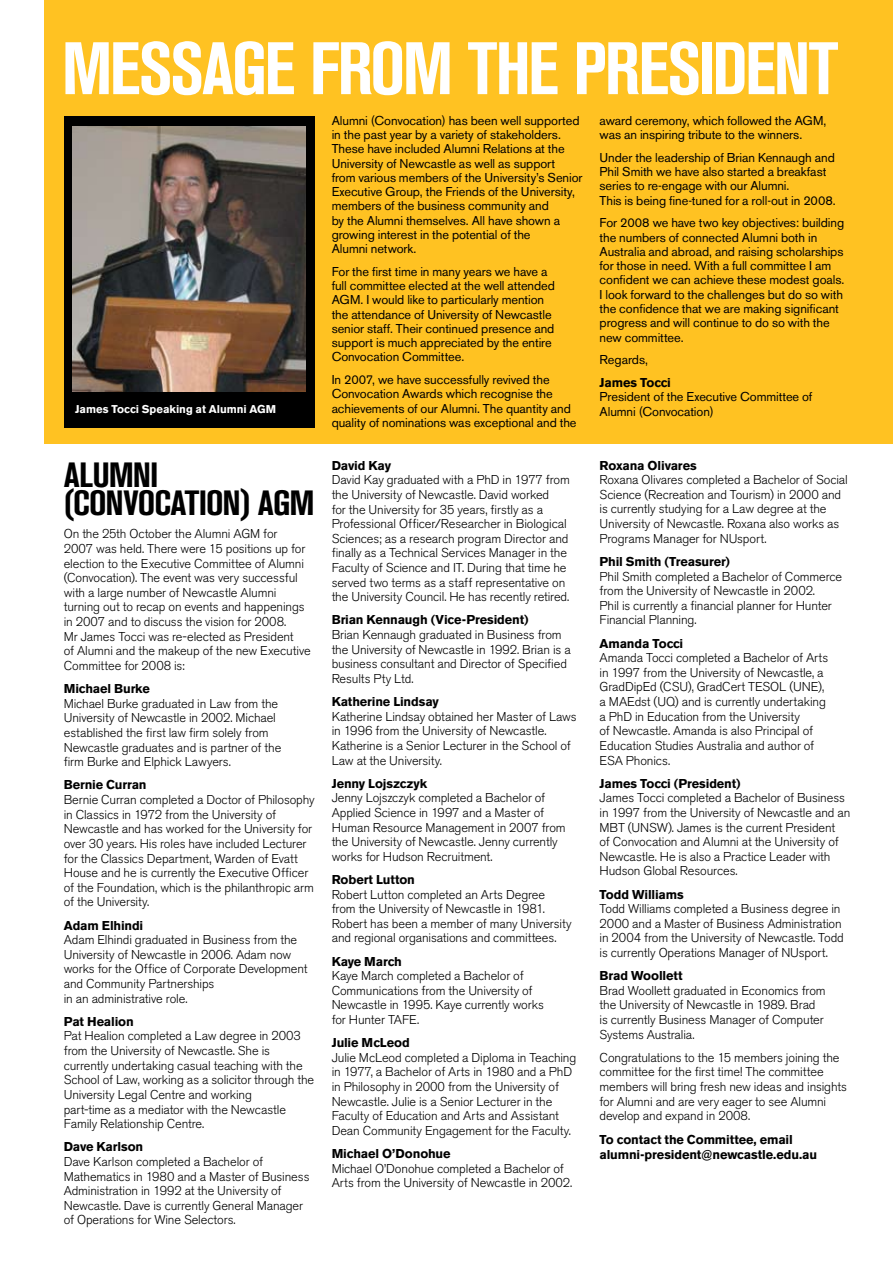
<style>
.page{position:relative;width:893px;height:1263px;background:#fff}
.page>*{position:absolute;margin:0;border:0;box-sizing:border-box;transform-origin:0 0}
.t1{font:700 73.5px "Akzidenz Grot Con BQ";letter-spacing:-.03em;color:#fff}
.t2{font:700 34.8px/28.5px "Akzidenz Grot Con BQ";letter-spacing:-.025em;color:#000;scale:1.05 1}
.t3{font:300 12.75px/14.5px "Akzidenz Grotesk BQ";letter-spacing:-.01em;color:#000}
.t4{font:12.75px/14.2px "Akzidenz Grotesk BQ";letter-spacing:-.005em;color:#000}
.t5{font:700 12.75px/15px "Akzidenz Grotesk BQ";letter-spacing:-.01em;color:#000}
.t6{font:700 11.25px "Akzidenz Grotesk BQ";color:#fff}
</style>
<div class="page">
<div style="left:45px;top:0;width:848px;height:443px;background:#ffc222"></div>
<div style="left:64px;top:116px;width:251px;height:311px;background:#000"></div>
<img style="left:72px;top:126px;width:233px;height:265px">
<h1 class="t1" style="left:62px;top:27px;width:778px">MESSAGE FROM THE PRESIDENT</h1>
<p class="t4" style="left:332px;top:113px;width:252px">Alumni (Convocation) has been well supported in the past year by a variety of stakeholders.<br>These have included Alumni Relations at the University of Newcastle as well as support<br>from various members of the University’s Senior Executive Group, the Friends of the University, members of the business community and<br>by the Alumni themselves. All have shown a growing interest in the potential of the<br>Alumni network.</p>
<p class="t4" style="left:332px;top:264px;width:225px">For the first time in many years we have a full committee elected at the well attended AGM. I would like to particularly mention the attendance of University of Newcastle senior staff. Their continued presence and support is much appreciated by the entire Convocation Committee.</p>
<p class="t4" style="left:332px;top:373px;width:246px">In 2007, we have successfully revived the Convocation Awards which recognise the achievements of our Alumni. The quantity and quality of nominations was exceptional and the</p>
<p class="t4" style="left:600px;top:113px;width:228px">award ceremony, which followed the AGM, was an inspiring tribute to the winners.</p>
<p class="t4" style="left:600px;top:150px;width:238px">Under the leadership of Brian Kennaugh and Phil Smith we have also started a breakfast series to re-engage with our Alumni.<br>This is being fine-tuned for a roll-out in 2008.</p>
<p class="t4" style="left:600px;top:216px;width:246px">For 2008 we have two key objectives: building the numbers of connected Alumni both in Australia and abroad, and raising scholarships for those in need. With a full committee I am confident we can achieve these modest goals.<br>I look forward to the challenges but do so with the confidence that we are making significant progress and will continue to do so with the new committee.</p>
<p class="t4" style="left:600px;top:353px;width:50px">Regards,</p>
<p class="t5" style="left:600px;top:375px;width:73px">James Tocci</p>
<p class="t4" style="left:600px;top:389px;width:214px;line-height:15px">President of the Executive Committee of<br>Alumni (Convocation)</p>
<p class="t6" style="left:75px;top:403px;width:203px">James Tocci Speaking at Alumni AGM</p>
<h2 class="t2" style="left:64px;top:461px;width:240px">ALUMNI (CONVOCATION) AGM</h2>
<p class="t3" style="left:64px;top:527px;width:248px">On the 25th October the Alumni AGM for<br>2007 was held. There were 15 positions up for election to the Executive Committee of Alumni (Convocation). The event was very successful with a large number of Newcastle Alumni turning out to recap on events and happenings in 2007 and to discuss the vision for 2008.<br>Mr James Tocci was re-elected as President<br>of Alumni and the makeup of the new Executive Committee for 2008 is:</p>
<p class="t5" style="left:64px;top:681px;width:88px">Michael Burke</p>
<p class="t3" style="left:64px;top:696px;width:219px">Michael Burke graduated in Law from the University of Newcastle in 2002. Michael established the first law firm solely from Newcastle graduates and is partner of the firm Burke and Elphick Lawyers.</p>
<p class="t5" style="left:64px;top:778px;width:84px">Bernie Curran</p>
<p class="t3" style="left:64px;top:793px;width:252px">Bernie Curran completed a Doctor of Philosophy in Classics in 1972 from the University of Newcastle and has worked for the University for over 30 years. His roles have included Lecturer for the Classics Department, Warden of Evatt House and he is currently the Executive Officer of the Foundation, which is the philanthropic arm of the University.</p>
<p class="t5" style="left:64px;top:918px;width:81px">Adam Elhindi</p>
<p class="t3" style="left:64px;top:933px;width:245px">Adam Elhindi graduated in Business from the University of Newcastle in 2006. Adam now works for the Office of Corporate Development and Community Partnerships<br>in an administrative role.</p>
<p class="t5" style="left:64px;top:1014px;width:71px">Pat Healion</p>
<p class="t3" style="left:64px;top:1029px;width:252px">Pat Healion completed a Law degree in 2003 from the University of Newcastle. She is currently undertaking casual teaching with the School of Law, working as a solicitor through the University Legal Centre and working<br>part-time as a mediator with the Newcastle Family Relationship Centre.</p>
<p class="t5" style="left:64px;top:1139px;width:81px">Dave Karlson</p>
<p class="t3" style="left:64px;top:1154px;width:247px">Dave Karlson completed a Bachelor of Mathematics in 1980 and a Master of Business Administration in 1992 at the University of Newcastle. Dave is currently General Manager of Operations for Wine Selectors.</p>
<p class="t5" style="left:332px;top:458px;width:61px">David Kay</p>
<p class="t3" style="left:332px;top:473px;width:240px">David Kay graduated with a PhD in 1977 from the University of Newcastle. David worked<br>for the University for 35 years, firstly as a Professional Officer/Researcher in Biological Sciences; as a research program Director and finally as a Technical Services Manager in the Faculty of Science and IT. During that time he served two terms as a staff representative on the University Council. He has recently retired.</p>
<p class="t5" style="left:332px;top:613px;width:198px">Brian Kennaugh (Vice-President)</p>
<p class="t3" style="left:332px;top:628px;width:240px">Brian Kennaugh graduated in Business from the University of Newcastle in 1992. Brian is a business consultant and Director of Specified Results Pty Ltd.</p>
<p class="t5" style="left:332px;top:694px;width:109px">Katherine Lindsay</p>
<p class="t3" style="left:332px;top:709px;width:247px">Katherine Lindsay obtained her Master of Laws in 1996 from the University of Newcastle.<br>Katherine is a Senior Lecturer in the School of Law at the University.</p>
<p class="t5" style="left:332px;top:776px;width:97px">Jenny Lojszczyk</p>
<p class="t3" style="left:332px;top:791px;width:236px">Jenny Lojszczyk completed a Bachelor of Applied Science in 1997 and a Master of Human Resource Management in 2007 from the University of Newcastle. Jenny currently works for Hudson Recruitment.</p>
<p class="t5" style="left:332px;top:872px;width:85px">Robert Lutton</p>
<p class="t3" style="left:332px;top:887px;width:241px">Robert Lutton completed an Arts Degree from the University of Newcastle in 1981.<br>Robert has been a member of many University and regional organisations and committees.</p>
<p class="t5" style="left:332px;top:954px;width:72px">Kaye March</p>
<p class="t3" style="left:332px;top:969px;width:214px">Kaye March completed a Bachelor of<br>Communications from the University of<br>Newcastle in 1995. Kaye currently works for Hunter TAFE.</p>
<p class="t5" style="left:332px;top:1035px;width:80px">Julie McLeod</p>
<p class="t3" style="left:332px;top:1050px;width:246px">Julie McLeod completed a Diploma in Teaching in 1977, a Bachelor of Arts in 1980 and a PhD in Philosophy in 2000 from the University of Newcastle. Julie is a Senior Lecturer in the Faculty of Education and Arts and Assistant Dean Community Engagement for the Faculty.</p>
<p class="t5" style="left:332px;top:1146px;width:120px">Michael O’Donohue</p>
<p class="t3" style="left:332px;top:1161px;width:242px">Michael O’Donohue completed a Bachelor of<br>Arts from the University of Newcastle in 2002.</p>
<p class="t5" style="left:600px;top:458px;width:99px">Roxana Olivares</p>
<p class="t3" style="left:600px;top:473px;width:250px">Roxana Olivares completed a Bachelor of Social Science (Recreation and Tourism) in 2000 and is currently studying for a Law degree at the University of Newcastle. Roxana also works as Programs Manager for NUsport.</p>
<p class="t5" style="left:600px;top:554px;width:132px">Phil Smith (Treasurer)</p>
<p class="t3" style="left:600px;top:569px;width:244px">Phil Smith completed a Bachelor of Commerce from the University of Newcastle in 2002.<br>Phil is currently a financial planner for Hunter Financial Planning.</p>
<p class="t5" style="left:600px;top:636px;width:85px">Amanda Tocci</p>
<p class="t3" style="left:600px;top:651px;width:230px">Amanda Tocci completed a Bachelor of Arts in 1997 from the University of Newcastle, a GradDipEd (CSU), GradCert TESOL (UNE), a MAEdst (UQ) and is currently undertaking a PhD in Education from the University<br>of Newcastle. Amanda is also Principal of Education Studies Australia and author of ESA Phonics.</p>
<p class="t5" style="left:600px;top:776px;width:142px">James Tocci (President)</p>
<p class="t3" style="left:600px;top:791px;width:252px">James Tocci completed a Bachelor of Business in 1997 from the University of Newcastle and an MBT (UNSW). James is the current President<br>of Convocation and Alumni at the University of Newcastle. He is also a Practice Leader with Hudson Global Resources.</p>
<p class="t5" style="left:600px;top:887px;width:86px">Todd Williams</p>
<p class="t3" style="left:600px;top:902px;width:246px">Todd Williams completed a Business degree in 2000 and a Master of Business Administration in 2004 from the University of Newcastle. Todd is currently Operations Manager of NUsport.</p>
<p class="t5" style="left:600px;top:968px;width:85px">Brad Woollett</p>
<p class="t3" style="left:600px;top:983px;width:228px">Brad Woollett graduated in Economics from the University of Newcastle in 1989. Brad is currently Business Manager of Computer Systems Australia.</p>
<p class="t3" style="left:600px;top:1050px;width:249px">Congratulations to the 15 members joining the committee for the first time! The committee members will bring fresh new ideas and insights for Alumni and are very eager to see Alumni develop and expand in 2008.</p>
<p class="t5" style="left:600px;top:1132px;width:219px">To contact the Committee, email alumni-president@newcastle.edu.au</p>
</div>
